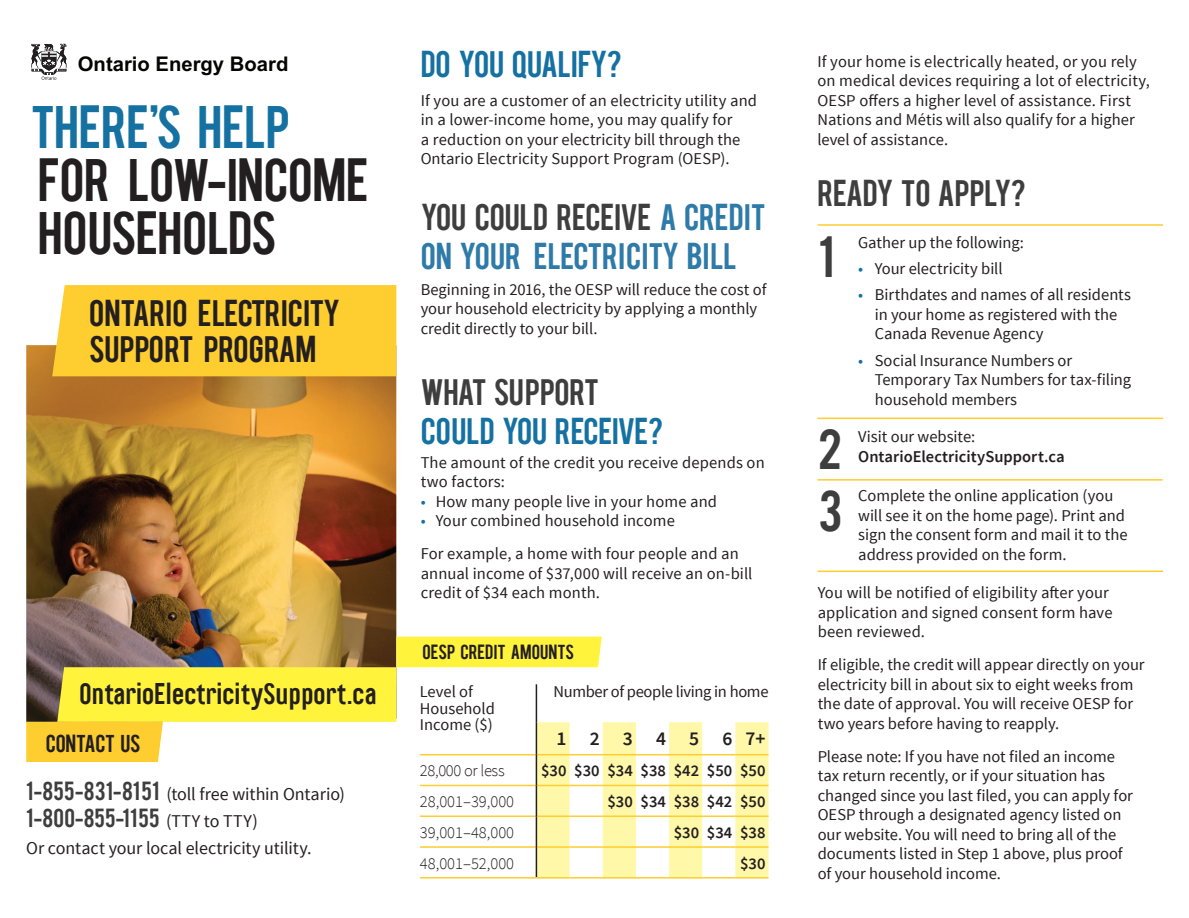
<style>
.page{position:relative;width:1189px;height:918px;background:#fff}
.page>*{position:absolute;margin:0;border:0;box-sizing:border-box;transform-origin:0 0}
.t1{font:48.9px/53.4px "Wearetrippin Display";letter-spacing:-.005em;color:#231f20}
.t2{font:46.5px "Wearetrippin Display";color:#3e3e3f}
.titles_black{font:30px/39px "Wearetrippin Display";letter-spacing:-.005em;color:#2e7aa8}
.t3{font:30px/36px "Wearetrippin Display";letter-spacing:-.01em;color:#231f20}
.titles_blue{font:30px "Wearetrippin Display";letter-spacing:-.005em;color:#1471a1}
.titles_black-2{font:30px "Wearetrippin Display";letter-spacing:-.01em;color:#3e3e3f}
.t4{font:24px "Wearetrippin Display";letter-spacing:.01em;color:#231f20}
.t5{font:21px "Wearetrippin Display";letter-spacing:.01em;color:#3e3e3f}
.t6{font:700 20.25px "Arial";color:#040503}
.t7{font:19.8px "Wearetrippin Display";letter-spacing:-.01em;color:#231f20}
.t8{font:600 19.5px "Source Sans Pro";color:#231f20}
.t9{font:18px "Source Sans Pro";letter-spacing:-.005em;color:#231f20}
.t10{font:16.5px/19.5px "Source Sans Pro";color:#231f20}
.t11{font:600 16.5px/19.5px "Source Sans Pro";color:#231f20}
.t12{font:300 16.5px "Source Sans Pro";color:#231f20}
.t13{font:16.5px "Source Sans Pro";letter-spacing:-.02em;color:#231f20}
.t14{font:16.5px "Wearetrippin Display";letter-spacing:.005em;color:#231f20}
.t15{font:300 16.5px "Source Sans Pro";letter-spacing:-.02em;color:#231f20}
.s1{color:#3e3e3f}
.s2{color:#1471a1}
.s3{font-family:"Wearetrippin Display";font-size:21px;color:#3e3e3f}
.s4{font-family:"Source Sans Pro";font-size:18px;color:#231f20}
.s5{font-weight:400}
</style>
<div class="page">
<img style="left:26px;top:345px;width:370px;height:292px">
<div style="left:52px;top:285px;width:344px;height:91px;background:#fecd2f"></div>
<svg style="left:31px;top:44px;width:36px;height:36px"></svg>
<hr style="left:420px;top:877px;width:116px;height:2px;background:#fecd2f">
<hr style="left:536px;top:877px;width:33px;height:2px;background:#fecd2f">
<hr style="left:569px;top:877px;width:33px;height:2px;background:#fecd2f">
<hr style="left:602px;top:877px;width:33px;height:2px;background:#fecd2f">
<hr style="left:635px;top:877px;width:33px;height:2px;background:#fecd2f">
<hr style="left:668px;top:877px;width:34px;height:2px;background:#fecd2f">
<hr style="left:702px;top:877px;width:33px;height:2px;background:#fecd2f">
<hr style="left:735px;top:877px;width:33px;height:2px;background:#fecd2f">
<hr style="left:817px;top:224px;width:345px;height:2px;background:#fecd2f">
<hr style="left:817px;top:571px;width:345px;height:1px;background:#fecd2f">
<hr style="left:817px;top:418px;width:345px;height:1px;background:#fecd2f">
<hr style="left:817px;top:479px;width:345px;height:2px;background:#fecd2f">
<svg style="left:26px;top:637px;width:742px;height:241px"></svg>
<p class="t6" style="left:78px;top:53px;width:212px">Ontario Energy Board</p>
<p class="titles_blue" style="left:420px;top:44px;width:203px">DO YOU QUALIFY?</p>
<p class="t10" style="left:420px;top:91px;width:338px">If you are a customer of an electricity utility and in a lower-income home, you may qualify for<br>a reduction on your electricity bill through the Ontario Electricity Support Program (OESP).</p>
<p class="titles_black" style="left:420px;top:198px;width:346px"><span class="s1">YOU COULD RECEIVE</span> A CREDIT<br>ON YOUR ELECTRICITY BILL</p>
<p class="t10" style="left:420px;top:280px;width:347px">Beginning in 2016, the OESP will reduce the cost of your household electricity by applying a monthly credit directly to your bill.</p>
<p class="t1" style="left:31px;top:100px;width:339px"><span class="s2">THERE’S HELP<br></span>FOR LOW-INCOME<br>HOUSEHOLDS</p>
<p class="t3" style="left:89px;top:295px;width:252px">ONTARIO ELECTRICITY<br>SUPPORT PROGRAM</p>
<p class="titles_black-2" style="left:420px;top:372px;width:180px">WHAT SUPPORT</p>
<p class="titles_blue" style="left:420px;top:411px;width:244px">COULD YOU RECEIVE?</p>
<p class="t10" style="left:420px;top:453px;width:345px">The amount of the credit you receive depends on two factors:</p>
<p class="t10" style="left:420px;top:492px;width:298px"><span class="s2">•</span> How many people live in your home and</p>
<p class="t10" style="left:420px;top:511px;width:256px"><span class="s2">•</span> Your combined household income</p>
<p class="t10" style="left:420px;top:544px;width:333px">For example, a home with four people and an annual income of $37,000 will receive an on-bill credit of $34 each month.</p>
<p class="t4" style="left:79px;top:677px;width:298px">OntarioElectricitySupport.ca</p>
<p class="t7" style="left:46px;top:730px;width:96px">CONTACT US</p>
<p class="t9" style="left:26px;top:783px;width:320px"><span class="s3">1-855-831-8151</span> (toll free within Ontario)</p>
<p class="t5" style="left:26px;top:804px;width:233px">1-800-855-1155 <span class="s4">(TTY to TTY)</span></p>
<p class="t9" style="left:26px;top:837px;width:287px">Or contact your local electricity utility.</p>
<p class="t14" style="left:422px;top:641px;width:153px">OESP CREDIT AMOUNTS</p>
<p class="t10" style="left:420px;top:683px;width:76px;line-height:16.8px">Level of<br>Household<br>Income ($)</p>
<p class="t13" style="left:553px;top:681px;width:216px">Number of people living in home</p>
<p class="t8" style="left:556px;top:727px;width:12px">1</p>
<p class="t8" style="left:589px;top:727px;width:12px">2</p>
<p class="t8" style="left:622px;top:727px;width:12px">3</p>
<p class="t8" style="left:655px;top:727px;width:12px">4</p>
<p class="t8" style="left:689px;top:727px;width:12px">5</p>
<p class="t8" style="left:722px;top:727px;width:12px">6</p>
<p class="t8" style="left:745px;top:727px;width:22px">7+</p>
<p class="t15" style="left:420px;top:761px;width:86px">28,000 or less</p>
<p class="t11" style="left:541px;top:762px;width:27px">$30</p>
<p class="t11" style="left:574px;top:762px;width:27px">$30</p>
<p class="t11" style="left:607px;top:762px;width:27px">$34</p>
<p class="t11" style="left:640px;top:762px;width:27px">$38</p>
<p class="t11" style="left:673px;top:762px;width:27px">$42</p>
<p class="t11" style="left:706px;top:762px;width:27px">$50</p>
<p class="t11" style="left:739px;top:762px;width:27px">$50</p>
<p class="t12" style="left:420px;top:792px;width:96px">28,001–39,000</p>
<p class="t11" style="left:607px;top:792px;width:27px">$30</p>
<p class="t11" style="left:640px;top:792px;width:27px">$34</p>
<p class="t11" style="left:673px;top:792px;width:27px">$38</p>
<p class="t11" style="left:706px;top:792px;width:27px">$42</p>
<p class="t11" style="left:739px;top:792px;width:27px">$50</p>
<p class="t12" style="left:420px;top:822px;width:96px">39,001–48,000</p>
<p class="t11" style="left:673px;top:823px;width:27px">$30</p>
<p class="t11" style="left:706px;top:823px;width:27px">$34</p>
<p class="t11" style="left:739px;top:823px;width:27px">$38</p>
<p class="t12" style="left:420px;top:853px;width:96px">48,001–52,000</p>
<p class="t11" style="left:739px;top:854px;width:27px">$30</p>
<p class="t10" style="left:817px;top:52px;width:334px">If your home is electrically heated, or you rely on medical devices requiring a lot of electricity, OESP offers a higher level of assistance. First Nations and Métis will also qualify for a higher level of assistance.</p>
<p class="titles_black-2" style="left:817px;top:173px;width:210px">READY TO APPLY?</p>
<p class="t2" style="left:818px;top:226px;width:17px">1</p>
<p class="t10" style="left:858px;top:233px;width:167px">Gather up the following:</p>
<p class="t10" style="left:858px;top:259px;width:146px"><span class="s2">•</span> Your electricity bill</p>
<p class="t10" style="left:874px;top:285px;width:258px;text-indent:-16px"><span class="s2">•</span> Birthdates and names of all residents in your home as registered with the<br>Canada Revenue Agency</p>
<p class="t10" style="left:874px;top:351px;width:258px;text-indent:-16px"><span class="s2">•</span> Social Insurance Numbers or<br>Temporary Tax Numbers for tax-filing household members</p>
<p class="t11" style="left:858px;top:427px;width:208px"><span class="s5">Visit our website:<br></span>OntarioElectricitySupport.ca</p>
<p class="t10" style="left:858px;top:486px;width:271px">Complete the online application (you will see it on the home page). Print and sign the consent form and mail it to the address provided on the form.</p>
<p class="t10" style="left:817px;top:583px;width:296px">You will be notified of eligibility after your application and signed consent form have been reviewed.</p>
<p class="t10" style="left:817px;top:655px;width:328px">If eligible, the credit will appear directly on your electricity bill in about six to eight weeks from the date of approval. You will receive OESP for two years before having to reapply.</p>
<p class="t10" style="left:817px;top:747px;width:317px">Please note: If you have not filed an income tax return recently, or if your situation has changed since you last filed, you can apply for OESP through a designated agency listed on our website. You will need to bring all of the documents listed in Step 1 above, plus proof of your household income.</p>
<p class="t2" style="left:818px;top:418px;width:25px">2</p>
<p class="t2" style="left:818px;top:480px;width:25px">3</p>
</div>
